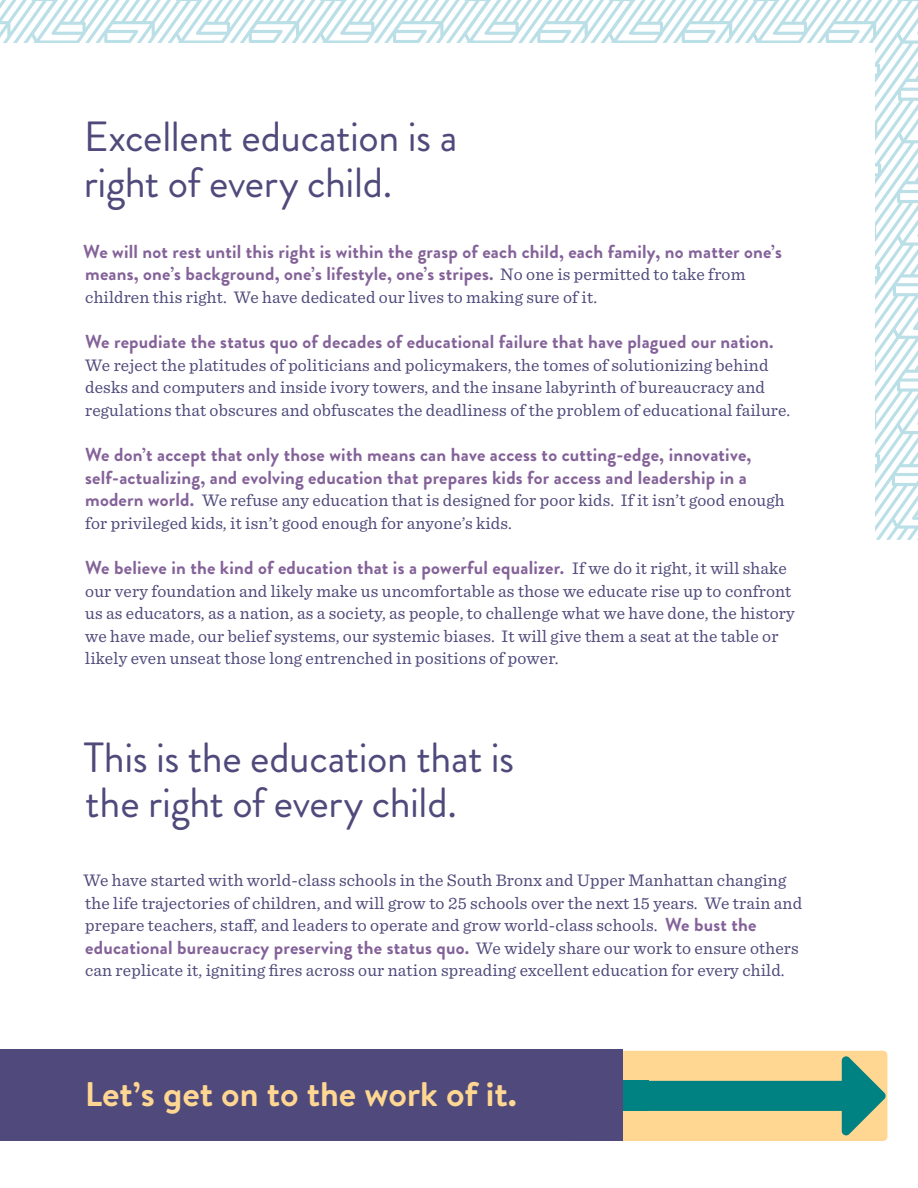
<style>
.page{position:relative;width:918px;height:1188px;background:#fff}
.page>*{position:absolute;margin:0;border:0;box-sizing:border-box;transform-origin:0 0}
.t1{font:42.15px/45.3px "Brandon Grotesque";letter-spacing:-.01em;color:#4f4a7b}
.t2{font:700 34.05px "Brandon Text";color:#ffd792}
.t3{font:700 18.9px/22.6px "Brandon Grotesque";letter-spacing:.01em;color:#846299}
.t4{font:17.55px/22.6px "Sentinel";letter-spacing:.01em;color:#4f4a7b}
.s1{font-family:"Sentinel";font-weight:400;font-size:17.55px;color:#4f4a7b}
.s2{font-family:"Brandon Grotesque";font-weight:700;font-size:18.9px;color:#846299}
</style>
<div class="page">
<svg style="left:0;top:0;width:918px;height:540px"></svg>
<div style="left:0;top:43px;width:875px;height:511px;background:#fff"></div>
<div style="left:567px;top:1051px;width:320px;height:90px;background:#ffd792;border-radius:4px"></div>
<div style="left:567px;top:1081px;width:281px;height:30px;background:#008282;border-radius:4px"></div>
<svg style="left:842px;top:1056px;width:44px;height:80px"></svg>
<div style="left:0;top:1050px;width:622px;height:91px;background:#4f4a7b"></div>
<h1 class="t1" style="left:84px;top:115px;width:375px">Excellent education is a right of every child.</h1>
<p class="t3" style="left:83px;top:240px;width:700px">We will not rest until this right is within the grasp of each child, each family, no matter one’s means, one’s background, one’s lifestyle, one’s stripes. <span class="s1">No one is permitted to take from</span></p>
<p class="t4" style="left:85px;top:285px;width:514px">children this right. We have dedicated our lives to making sure of it.</p>
<p class="t3" style="left:85px;top:331px;width:690px">We repudiate the status quo of decades of educational failure that have plagued our nation.</p>
<p class="t4" style="left:85px;top:352px;width:707px">We reject the platitudes of politicians and policymakers, the tomes of solutionizing behind desks and computers and inside ivory towers, and the insane labyrinth of bureaucracy and regulations that obscures and obfuscates the deadliness of the problem of educational failure.</p>
<p class="t3" style="left:85px;top:444px;width:668px">We don’t accept that only those with means can have access to cutting-edge, innovative, self-actualizing, and evolving education that prepares kids for access and leadership in a</p>
<p class="t4" style="left:85px;top:488px;width:701px"><span class="s2">modern world.</span> We refuse any education that is designed for poor kids. If it isn’t good enough for privileged kids, it isn’t good enough for anyone’s kids.</p>
<p class="t3" style="left:85px;top:556px;width:703px">We believe in the kind of education that is a powerful equalizer. <span class="s1">If we do it right, it will shake</span></p>
<p class="t4" style="left:85px;top:578px;width:711px">our very foundation and likely make us uncomfortable as those we educate rise up to confront us as educators, as a nation, as a society, as people, to challenge what we have done, the history we have made, our belief systems, our systemic biases. It will give them a seat at the table or likely even unseat those long entrenched in positions of power.</p>
<h1 class="t1" style="left:84px;top:735px;width:432px">This is the education that is the right of every child.</h1>
<p class="t4" style="left:83px;top:868px;width:720px">We have started with world-class schools in the South Bronx and Upper Manhattan changing the life trajectories of children, and will grow to 25 schools over the next 15 years. We train and prepare teachers, staff, and leaders to operate and grow world-class schools. <span class="s2">We bust the</span></p>
<p class="t3" style="left:85px;top:936px;width:715px">educational bureaucracy preserving the status quo. <span class="s1">We widely share our work to ensure others</span></p>
<p class="t4" style="left:85px;top:958px;width:701px">can replicate it, igniting fires across our nation spreading excellent education for every child.</p>
<h2 class="t2" style="left:85px;top:1070px;width:433px">Let’s get on to the work of it.</h2>
</div>
